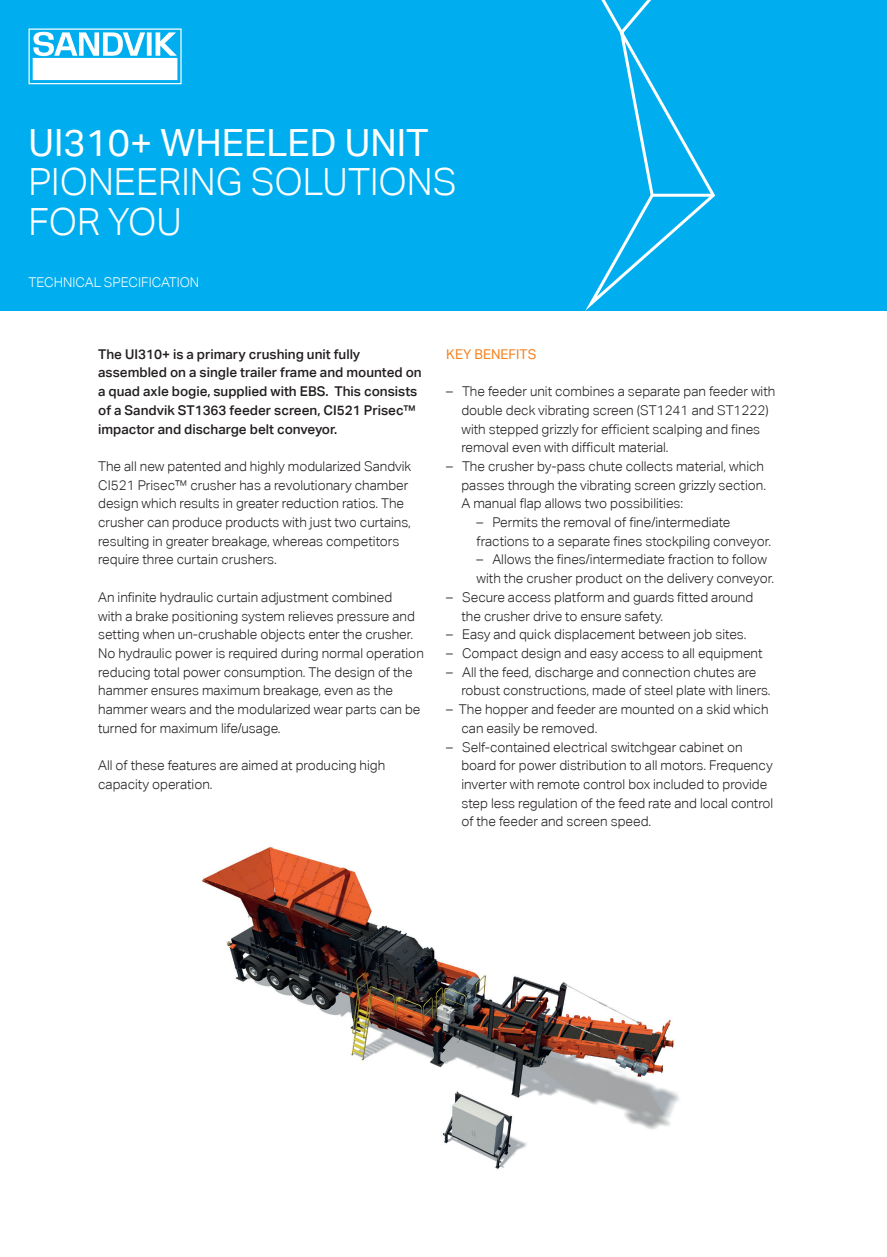
<style>
.page{position:relative;width:887px;height:1257px;background:#fff}
.page>*{position:absolute;margin:0;border:0;box-sizing:border-box;transform-origin:0 0}
.t1{font:300 37.5px "Aktiv Grotesk";color:#fff}
.t2{font:37.5px "Aktiv Grotesk";color:#fff}
.t3{font:300 13.5px/18.8px "Aktiv Grotesk";color:#231f20}
.t4{font:500 13.5px/18.8px "Aktiv Grotesk";color:#231f20}
.t5{font:300 13.5px "Aktiv Grotesk";color:#fff}
.t6{font:13.5px "Aktiv Grotesk";color:#f58220}
</style>
<div class="page">
<div style="left:0;top:0;width:887px;height:311px;background:#00aeef"></div>
<img style="left:202px;top:847px;width:477px;height:322px">
<svg style="left:585px;top:0;width:131px;height:311px"></svg>
<hr style="left:651px;top:194px;width:62px;height:3px;background:#fff">
<svg style="left:29px;top:29px;width:153px;height:55px"></svg>
<p class="t2" style="left:29px;top:121px;width:402px">UI310+ WHEELED UNIT</p>
<p class="t1" style="left:29px;top:160px;width:430px">PIONEERING SOLUTIONS</p>
<p class="t1" style="left:29px;top:200px;width:155px">FOR YOU</p>
<p class="t5" style="left:29px;top:275px;width:172px">TECHNICAL SPECIFICATION</p>
<p class="t4" style="left:98px;top:344px;width:325px">The UI310+ is a primary crushing unit fully assembled on a single trailer frame and mounted on a quad axle bogie, supplied with EBS. This consists of a Sandvik ST1363 feeder screen, CI521 Prisec™ impactor and discharge belt conveyor.</p>
<p class="t3" style="left:98px;top:457px;width:315px">The all new patented and highly modularized Sandvik CI521 Prisec™ crusher has a revolutionary chamber design which results in greater reduction ratios. The crusher can produce products with just two curtains, resulting in greater breakage, whereas competitors require three curtain crushers.</p>
<p class="t3" style="left:98px;top:588px;width:327px">An infinite hydraulic curtain adjustment combined<br>with a brake positioning system relieves pressure and setting when un-crushable objects enter the crusher.<br>No hydraulic power is required during normal operation reducing total power consumption. The design of the hammer ensures maximum breakage, even as the hammer wears and the modularized wear parts can be turned for maximum life/usage.</p>
<p class="t3" style="left:98px;top:756px;width:289px">All of these features are aimed at producing high capacity operation.</p>
<p class="t6" style="left:446px;top:346px;width:92px">KEY BENEFITS</p>
<p class="t3" style="left:446px;top:382px;width:331px">– The feeder unit combines a separate pan feeder with</p>
<p class="t3" style="left:461px;top:401px;width:309px">double deck vibrating screen (ST1241 and ST1222)</p>
<p class="t3" style="left:461px;top:419px;width:300px">with stepped grizzly for efficient scalping and fines</p>
<p class="t3" style="left:461px;top:438px;width:209px">removal even with difficult material.</p>
<p class="t3" style="left:446px;top:457px;width:319px">– The crusher by-pass chute collects material, which</p>
<p class="t3" style="left:461px;top:475px;width:306px">passes through the vibrating screen grizzly section.</p>
<p class="t3" style="left:461px;top:494px;width:223px">A manual flap allows two possibilities:</p>
<p class="t3" style="left:477px;top:513px;width:255px">– Permits the removal of fine/intermediate</p>
<p class="t3" style="left:477px;top:532px;width:296px">fractions to a separate fines stockpiling conveyor.</p>
<p class="t3" style="left:477px;top:550px;width:292px">– Allows the fines/intermediate fraction to follow</p>
<p class="t3" style="left:477px;top:569px;width:299px">with the crusher product on the delivery conveyor.</p>
<p class="t3" style="left:446px;top:588px;width:308px">– Secure access platform and guards fitted around</p>
<p class="t3" style="left:461px;top:606px;width:203px">the crusher drive to ensure safety.</p>
<p class="t3" style="left:446px;top:625px;width:302px">– Easy and quick displacement between job sites.</p>
<p class="t3" style="left:446px;top:644px;width:318px">– Compact design and easy access to all equipment</p>
<p class="t3" style="left:446px;top:662px;width:312px">– All the feed, discharge and connection chutes are</p>
<p class="t3" style="left:461px;top:681px;width:311px">robust constructions, made of steel plate with liners.</p>
<p class="t3" style="left:461px;top:700px;width:309px;text-indent:-15px">– The hopper and feeder are mounted on a skid which can easily be removed.</p>
<p class="t3" style="left:446px;top:737px;width:298px">– Self-contained electrical switchgear cabinet on</p>
<p class="t3" style="left:461px;top:756px;width:313px">board for power distribution to all motors. Frequency</p>
<p class="t3" style="left:461px;top:775px;width:307px">inverter with remote control box included to provide</p>
<p class="t3" style="left:461px;top:793px;width:313px">step less regulation of the feed rate and local control</p>
<p class="t3" style="left:461px;top:812px;width:191px">of the feeder and screen speed.</p>
</div>
